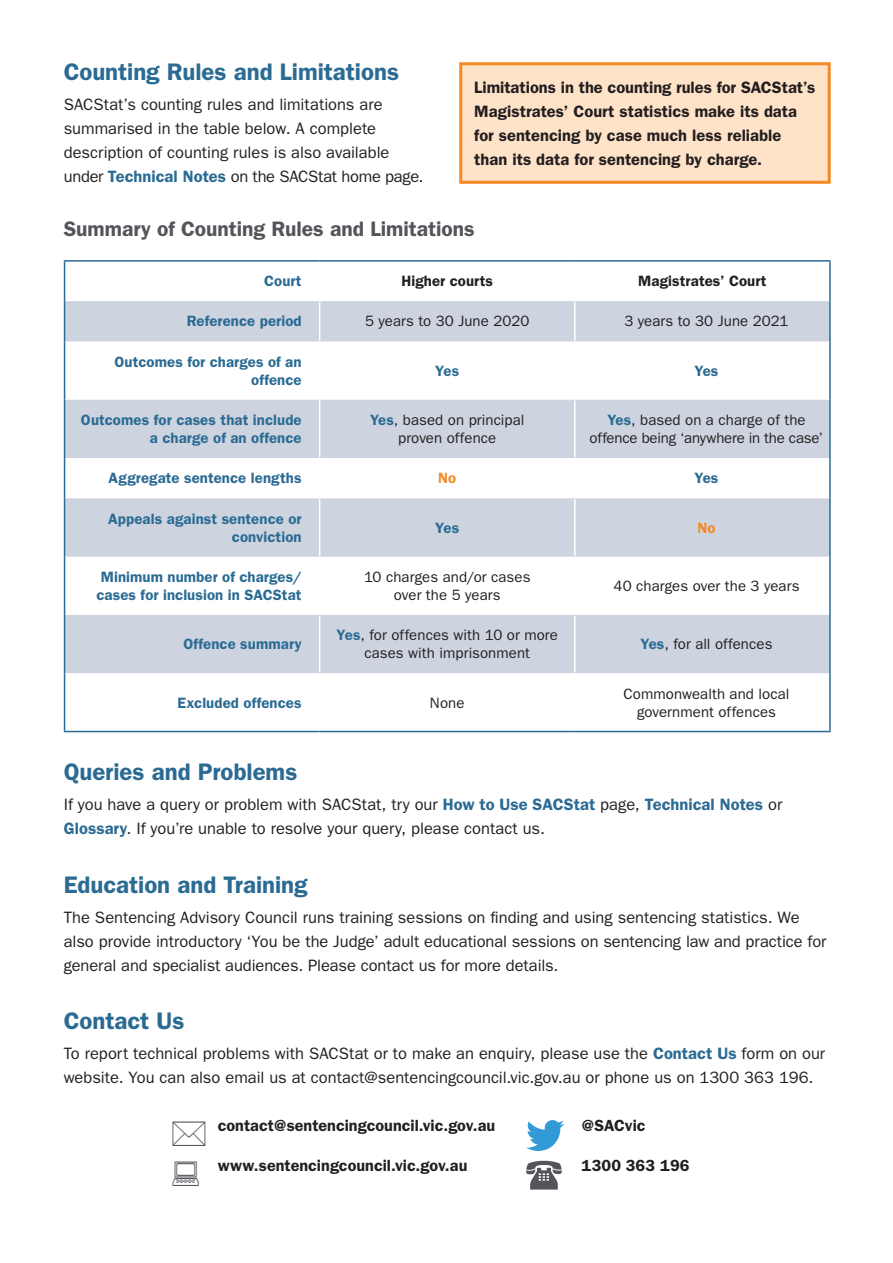
<style>
.page{position:relative;width:893px;height:1263px;background:#fff}
.page>*{position:absolute;margin:0;border:0;box-sizing:border-box;transform-origin:0 0}
.Heading_1{font:600 24px "ITC Franklin Gothic Std";color:#2b6b93}
.Heading_2{font:600 21px "ITC Franklin Gothic Std";color:#54555a}
.Body{font:16.5px/24px "ITC Franklin Gothic Std";color:#231f20}
.Body-2{font:600 16.5px/24px "ITC Franklin Gothic Std";color:#231f20}
.Body_Bold{font:600 16.2px "ITC Franklin Gothic Std";color:#231f20}
.Table_Body{font:15px/18px "ITC Franklin Gothic Std";letter-spacing:.005em;color:#231f20;text-align:center}
.Table_Heading_1{font:600 15px/18px "ITC Franklin Gothic Std";letter-spacing:.005em;color:#2b6b93;text-align:right}
.Table_Heading_2{font:600 15px "ITC Franklin Gothic Std";letter-spacing:.005em;color:#231f20}
.Table_Body-2{font:600 15px "ITC Franklin Gothic Std";letter-spacing:-.02em;color:#2b6b93}
.Table_Body-3{font:600 15px "ITC Franklin Gothic Std";color:#f58823}
.s1{font-weight:600;color:#2b6b93}
</style>
<div class="page">
<svg style="left:526px;top:1161px;width:36px;height:28px"></svg>
<svg style="left:526px;top:1120px;width:38px;height:31px"></svg>
<svg style="left:65px;top:301px;width:764px;height:372px;fill:#cdd4e0"></svg>
<hr style="left:64px;top:301px;width:1px;height:40px;background:#2b6b93">
<hr style="left:64px;top:341px;width:1px;height:59px;background:#2b6b93">
<hr style="left:64px;top:400px;width:1px;height:58px;background:#2b6b93">
<hr style="left:64px;top:458px;width:1px;height:40px;background:#2b6b93">
<hr style="left:64px;top:498px;width:1px;height:59px;background:#2b6b93">
<hr style="left:64px;top:557px;width:1px;height:58px;background:#2b6b93">
<hr style="left:64px;top:615px;width:1px;height:58px;background:#2b6b93">
<hr style="left:319px;top:302px;width:1px;height:39px;background:#fff">
<hr style="left:319px;top:342px;width:1px;height:57px;background:#fff">
<hr style="left:319px;top:400px;width:1px;height:57px;background:#fff">
<hr style="left:319px;top:459px;width:1px;height:39px;background:#fff">
<hr style="left:319px;top:499px;width:1px;height:57px;background:#fff">
<hr style="left:319px;top:557px;width:1px;height:57px;background:#fff">
<hr style="left:319px;top:616px;width:1px;height:56px;background:#fff">
<hr style="left:64px;top:260px;width:256px;height:2px;background:#2b6b93">
<hr style="left:64px;top:262px;width:1px;height:39px;background:#2b6b93">
<hr style="left:320px;top:260px;width:255px;height:2px;background:#2b6b93">
<hr style="left:575px;top:260px;width:256px;height:2px;background:#2b6b93">
<hr style="left:829px;top:262px;width:2px;height:39px;background:#2b6b93">
<hr style="left:829px;top:301px;width:2px;height:40px;background:#2b6b93">
<hr style="left:829px;top:341px;width:2px;height:59px;background:#2b6b93">
<hr style="left:829px;top:400px;width:2px;height:58px;background:#2b6b93">
<hr style="left:829px;top:458px;width:2px;height:40px;background:#2b6b93">
<hr style="left:829px;top:498px;width:2px;height:59px;background:#2b6b93">
<hr style="left:829px;top:557px;width:2px;height:58px;background:#2b6b93">
<hr style="left:829px;top:615px;width:2px;height:58px;background:#2b6b93">
<hr style="left:574px;top:302px;width:2px;height:39px;background:#fff">
<hr style="left:574px;top:342px;width:2px;height:57px;background:#fff">
<hr style="left:574px;top:400px;width:2px;height:57px;background:#fff">
<hr style="left:574px;top:459px;width:2px;height:39px;background:#fff">
<hr style="left:574px;top:499px;width:2px;height:57px;background:#fff">
<hr style="left:574px;top:557px;width:2px;height:57px;background:#fff">
<hr style="left:574px;top:616px;width:2px;height:56px;background:#fff">
<hr style="left:64px;top:673px;width:1px;height:58px;background:#2b6b93">
<hr style="left:829px;top:673px;width:2px;height:58px;background:#2b6b93">
<hr style="left:64px;top:731px;width:256px;height:1px;background:#2b6b93">
<hr style="left:320px;top:731px;width:255px;height:1px;background:#2b6b93">
<hr style="left:575px;top:731px;width:256px;height:1px;background:#2b6b93">
<div style="left:461px;top:64px;width:368px;height:118px;background:#fee3c9"></div>
<div style="left:459px;top:62px;width:372px;height:122px;border:3px solid #f58823"></div>
<p class="Heading_1" style="left:64px;top:58px;width:337px">Counting Rules and Limitations</p>
<p class="Body" style="left:64px;top:93px;width:361px">SACStat’s counting rules and limitations are summarised in the table below. A complete description of counting rules is also available under <span class="s1">Technical Notes</span> on the SACStat home page.</p>
<p class="Heading_2" style="left:64px;top:216px;width:412px">Summary of Counting Rules and Limitations</p>
<p class="Table_Heading_1" style="left:264px;top:272px;width:39px">Court</p>
<p class="Table_Heading_2" style="left:401px;top:272px;width:93px">Higher courts</p>
<p class="Table_Heading_2" style="left:638px;top:272px;width:130px">Magistrates’ Court</p>
<p class="Table_Heading_1" style="left:187px;top:312px;width:116px">Reference period</p>
<p class="Table_Body" style="left:365px;top:312px;width:166px">5 years to 30 June 2020</p>
<p class="Table_Body" style="left:624px;top:312px;width:166px">3 years to 30 June 2021</p>
<p class="Table_Heading_1" style="left:114px;top:353px;width:189px">Outcomes for charges of an offence</p>
<p class="Table_Body-2" style="left:435px;top:362px;width:25px">Yes</p>
<p class="Table_Body-2" style="left:694px;top:362px;width:25px">Yes</p>
<p class="Table_Heading_1" style="left:81px;top:411px;width:222px">Outcomes for cases that include a charge of an offence</p>
<p class="Table_Body" style="left:370px;top:411px;width:156px"><span class="s1">Yes</span>, based on principal proven offence</p>
<p class="Table_Body" style="left:590px;top:411px;width:235px"><span class="s1">Yes</span>, based on a charge of the offence being ‘anywhere in the case’</p>
<p class="Table_Heading_1" style="left:109px;top:469px;width:195px">Aggregate sentence lengths</p>
<p class="Table_Body-3" style="left:438px;top:469px;width:20px">No</p>
<p class="Table_Body-2" style="left:694px;top:469px;width:25px">Yes</p>
<p class="Table_Heading_1" style="left:108px;top:509px;width:195px">Appeals against sentence or conviction</p>
<p class="Table_Body-2" style="left:435px;top:519px;width:25px">Yes</p>
<p class="Table_Body-3" style="left:697px;top:519px;width:20px">No</p>
<p class="Table_Heading_1" style="left:96px;top:568px;width:207px;text-align:left">Minimum number of charges/ cases for inclusion in SACStat</p>
<p class="Table_Body" style="left:364px;top:568px;width:168px">10 charges and/or cases over the 5 years</p>
<p class="Table_Body" style="left:613px;top:577px;width:188px">40 charges over the 3 years</p>
<p class="Table_Heading_1" style="left:183px;top:635px;width:120px">Offence summary</p>
<p class="Table_Body" style="left:337px;top:626px;width:223px"><span class="s1">Yes</span>, for offences with 10 or more cases with imprisonment</p>
<p class="Table_Body" style="left:640px;top:635px;width:134px"><span class="s1">Yes</span>, for all offences</p>
<p class="Table_Heading_1" style="left:178px;top:693px;width:126px">Excluded offences</p>
<p class="Table_Body" style="left:430px;top:693px;width:36px">None</p>
<p class="Table_Body" style="left:623px;top:684px;width:168px">Commonwealth and local government offences</p>
<p class="Body-2" style="left:474px;top:75px;width:343px">Limitations in the counting rules for SACStat’s Magistrates’ Court statistics make its data for sentencing by case much less reliable than its data for sentencing by charge.</p>
<p class="Heading_1" style="left:64px;top:758px;width:235px">Queries and Problems</p>
<p class="Body" style="left:64px;top:793px;width:720px">If you have a query or problem with SACStat, try our <span class="s1">How to Use SACStat</span> page, <span class="s1">Technical Notes</span> or<br><span class="s1">Glossary</span>. If you’re unable to resolve your query, please contact us.</p>
<p class="Heading_1" style="left:64px;top:870px;width:245px">Education and Training</p>
<p class="Body" style="left:64px;top:905px;width:764px">The Sentencing Advisory Council runs training sessions on finding and using sentencing statistics. We also provide introductory ‘You be the Judge’ adult educational sessions on sentencing law and practice for general and specialist audiences. Please contact us for more details.</p>
<p class="Heading_1" style="left:64px;top:1007px;width:122px">Contact Us</p>
<p class="Body" style="left:64px;top:1042px;width:763px">To report technical problems with SACStat or to make an enquiry, please use the <span class="s1">Contact Us</span> form on our website. You can also email us at contact@sentencingcouncil.vic.gov.au or phone us on 1300 363 196.</p>
<p class="Body_Bold" style="left:218px;top:1116px;width:279px">contact@sentencingcouncil.vic.gov.au</p>
<p class="Body_Bold" style="left:218px;top:1155px;width:251px">www.sentencingcouncil.vic.gov.au</p>
<p class="Body_Bold" style="left:582px;top:1116px;width:66px">@SACvic</p>
<p class="Body_Bold" style="left:582px;top:1155px;width:109px">1300 363 196</p>
</div>
